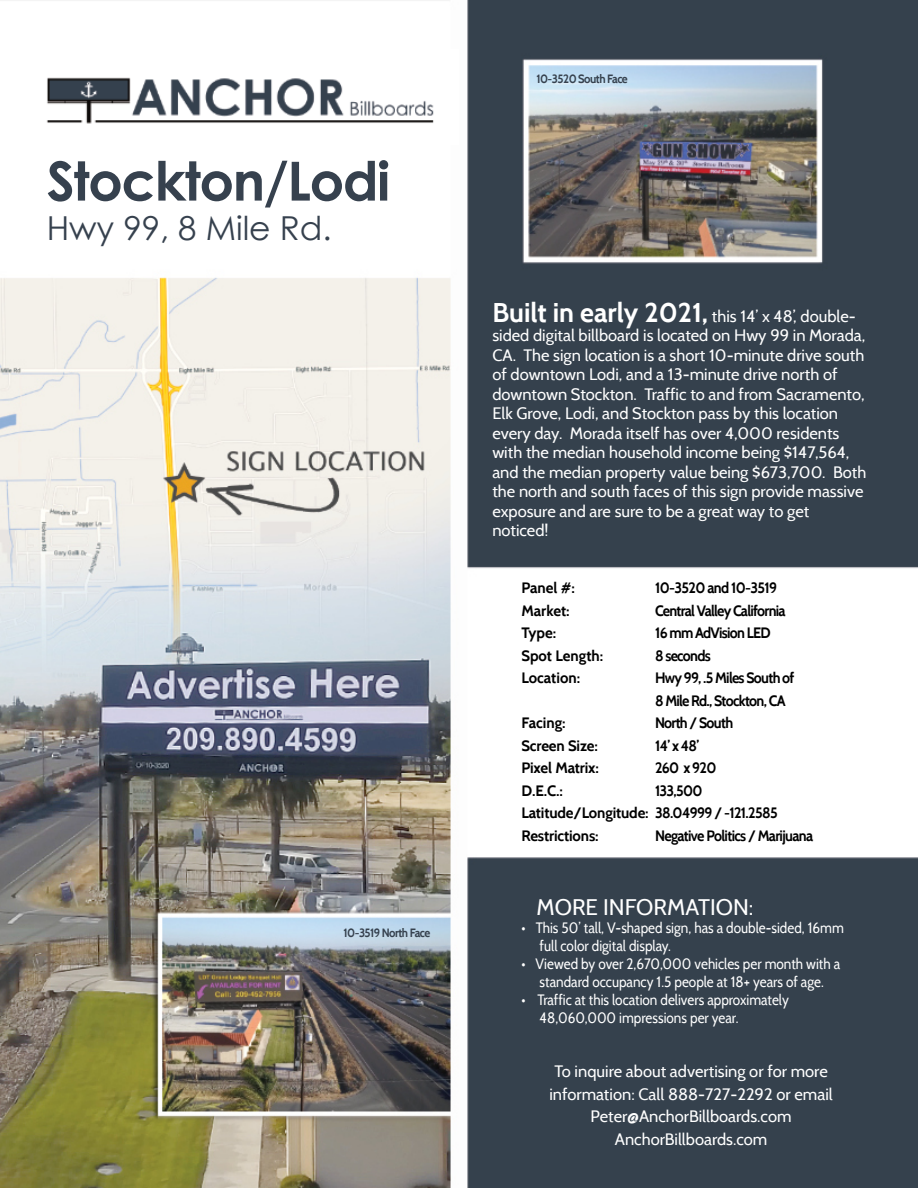
<style>
.page{position:relative;width:918px;height:1188px;background:#fff}
.page>*{position:absolute;margin:0;border:0;box-sizing:border-box;transform-origin:0 0}
.t1{font:700 54px "Century Gothic";letter-spacing:-.025em;color:#36414e}
.t2{font:33px "Century Gothic";color:#36414e}
.t3{font:22.5px "Cabin";color:#fff}
.t4{font:16.5px/19.5px "Cabin";color:#fff;text-align:center}
.t5{font:15px/18px "Cabin";color:#fff;scale:.9 1}
.t6{font:700 15px/22.5px "Cabin";letter-spacing:-.045em;color:#000;scale:.95 1}
.t7{font:700 15px/22.5px "Cabin";letter-spacing:-.01em;color:#000}
.t8{font:700 15px/22.5px "Cabin";color:#000}
.t9{font:700 12px "Cabin";letter-spacing:-.045em;color:#36414e;scale:.95 1}
.s1{font-weight:700;font-size:27px}
</style>
<div class="page">
<img style="left:0;top:0;width:918px;height:1188px">
<img style="left:24px;top:49px;width:435px;height:96px">
<h1 class="t1" style="left:47px;top:160px;width:345px">Stockton/Lodi</h1>
<h2 class="t2" style="left:47px;top:215px;width:286px">Hwy 99, 8 Mile Rd.</h2>
<p class="t9" style="left:343px;top:925px;width:93px">10-3519 North Face</p>
<p class="t9" style="left:536px;top:72px;width:98px">10-3520 South Face</p>
<p class="t4" style="left:492px;top:306px;width:375px;text-align:left"><span class="s1">Built in early 2021,</span> this 14’ x 48’, double&shy;sided digital billboard is located on Hwy 99 in Morada, CA. The sign location is a short 10-minute drive south of downtown Lodi, and a 13-minute drive north of downtown Stockton. Traffic to and from Sacramento, Elk Grove, Lodi, and Stockton pass by this location every day. Morada itself has over 4,000 residents with the median household income being $147,564, and the median property value being $673,700. Both the north and south faces of this sign provide massive exposure and are sure to be a great way to get noticed!</p>
<p class="t6" style="left:655px;top:577px;width:148px">10-3520 and 10-3519<br>Central Valley California<br>16 mm AdVision LED<br>8 seconds<br>Hwy 99, .5 Miles South of<br>8 Mile Rd., Stockton, CA<br>North / South<br>14’ x 48’<br>260 x 920<br>133,500</p>
<p class="t6" style="left:655px;top:824px;width:168px">Negative Politics / Marijuana</p>
<p class="t8" style="left:521px;top:577px;width:83px">Panel #:<br>Market:<br>Type:<br>Spot Length:<br>Location:</p>
<p class="t7" style="left:521px;top:712px;width:258px">Facing:<br>Screen Size:<br>Pixel Matrix:<br>D.E.C.:<br>Latitude/Longitude: 38.04999 / -121.2585<br>Restrictions:</p>
<h3 class="t3" style="left:537px;top:893px;width:218px">MORE INFORMATION:</h3>
<p class="t5" style="left:540px;top:918px;width:340px;text-indent:-18px">• This 50’ tall, V-shaped sign, has a double-sided, 16mm full color digital display.</p>
<p class="t5" style="left:521px;top:954px;width:356px;text-align:center">• Viewed by over 2,670,000 vehicles per month with a standard occupancy 1.5 people at 18+ years of age.</p>
<p class="t5" style="left:540px;top:990px;width:278px;text-indent:-18px">• Traffic at this location delivers approximately<br>48,060,000 impressions per year.</p>
<p class="t4" style="left:549px;top:1060px;width:285px;line-height:22.5px">To inquire about advertising or for more information: Call 888-727-2292 or email Peter@AnchorBillboards.com AnchorBillboards.com</p>
</div>
